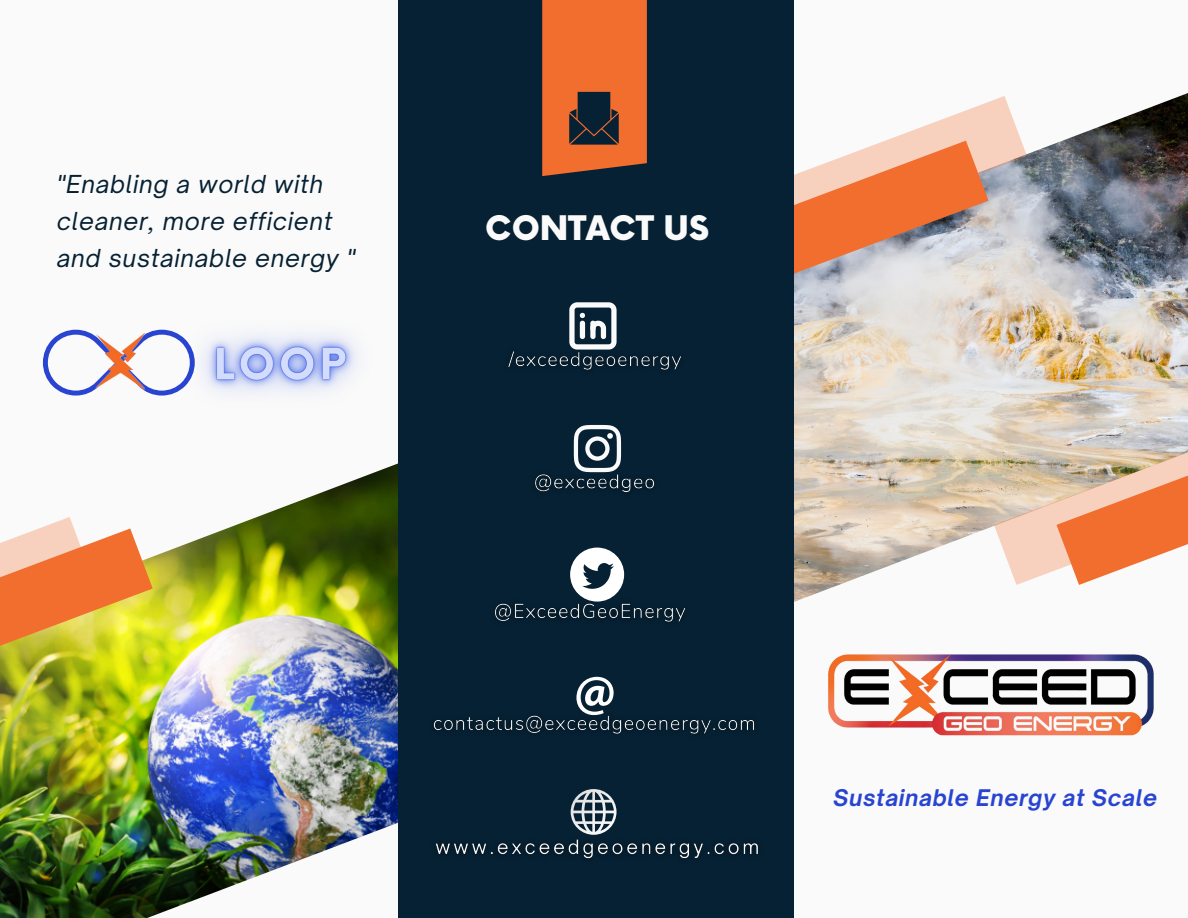
<style>
.page{position:relative;width:1188px;height:918px;background:#fafafa}
.page>*{position:absolute;margin:0;border:0;box-sizing:border-box;transform-origin:0 0}
.t1{font:900 33px "Now";color:#fafafa}
.t2{font:italic 23.7px/37.2px "Open Sauce One";letter-spacing:.03em;color:#062133}
.t3{font:italic 700 21.9px "Open Sauce One";letter-spacing:.03em;color:#2844d1}
</style>
<div class="page">
<img style="left:794px;top:93px;width:394px;height:509px">
<img style="left:0;top:463px;width:398px;height:455px">
<svg style="left:1060px;top:93px;width:38px;height:227px"></svg>
<svg style="left:794px;top:93px;width:266px;height:262px"></svg>
<svg style="left:923px;top:361px;width:265px;height:241px"></svg>
<svg style="left:985px;top:371px;width:203px;height:231px"></svg>
<img style="left:0;top:476px;width:224px;height:276px">
<img style="left:0;top:464px;width:163px;height:267px">
<div style="left:398px;top:0;width:396px;height:918px;background:#062133"></div>
<img style="left:828px;top:654px;width:326px;height:82px">
<svg style="left:571px;top:789px;width:46px;height:36px"></svg>
<img style="left:436px;top:825px;width:322px;height:34px">
<svg style="left:569px;top:302px;width:48px;height:36px"></svg>
<img style="left:508px;top:338px;width:173px;height:32px">
<svg style="left:574px;top:425px;width:47px;height:35px"></svg>
<img style="left:535px;top:460px;width:120px;height:32px">
<svg style="left:542px;top:0;width:105px;height:176px;background:#cd622e"></svg>
<svg style="left:43px;top:330px;width:118px;height:66px"></svg>
<img style="left:78px;top:329px;width:82px;height:67px">
<svg style="left:576px;top:677px;width:38px;height:25px"></svg>
<img style="left:433px;top:702px;width:321px;height:32px">
<img style="left:161px;top:329px;width:195px;height:67px">
<svg style="left:570px;top:548px;width:54px;height:42px"></svg>
<img style="left:495px;top:590px;width:190px;height:32px">
<p class="t2" style="left:57px;top:165px;width:300px">"Enabling a world with cleaner, more efficient and sustainable energy "</p>
<h1 class="t1" style="left:485px;top:210px;width:225px">CONTACT US</h1>
<p class="t3" style="left:833px;top:785px;width:325px">Sustainable Energy at Scale</p>
</div>
